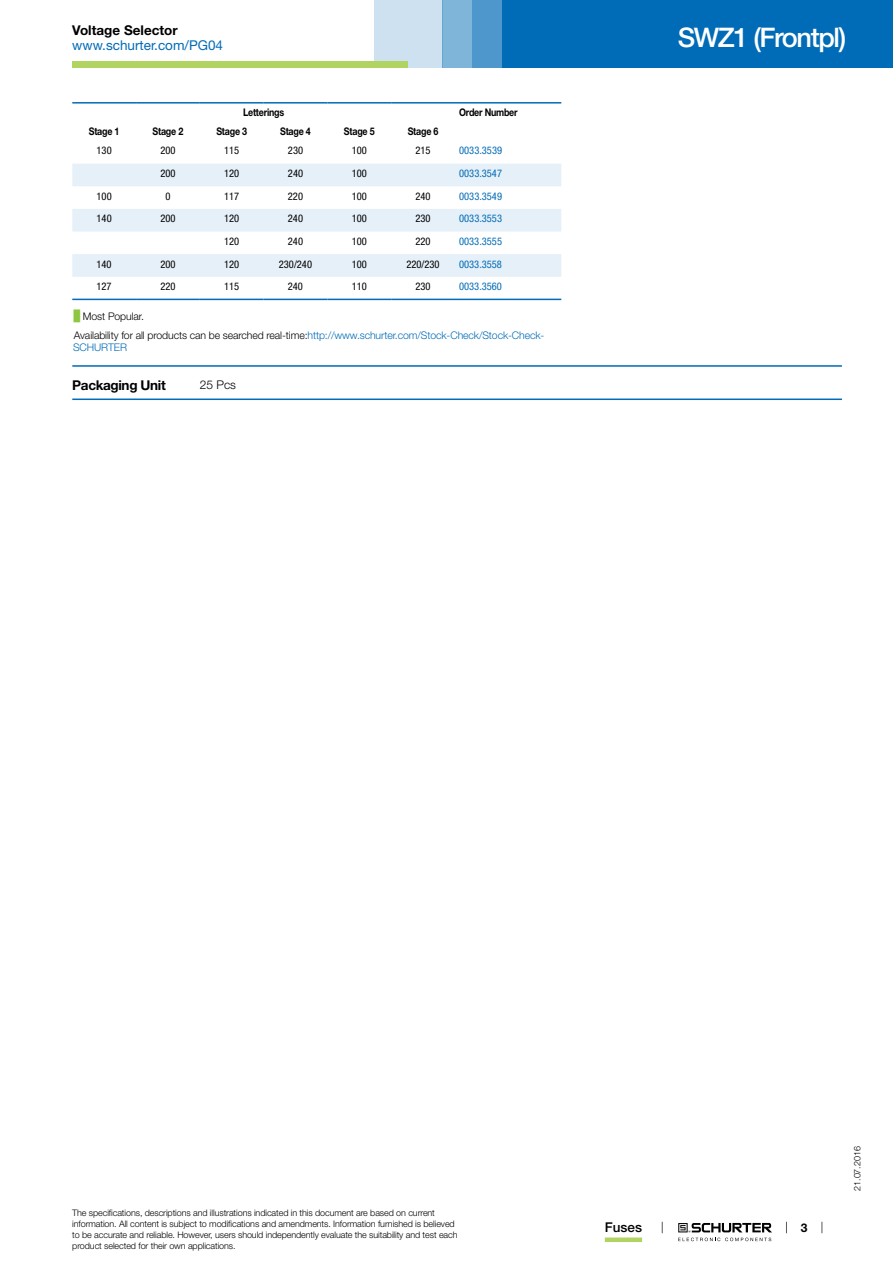
<style>
.page{position:relative;width:893px;height:1263px;background:#fff}
.page>*{position:absolute;margin:0;border:0;box-sizing:border-box;transform-origin:0 0}
.t1{font:500 27px "Helvetica Neue LT";letter-spacing:-.05em;color:#fff}
.t2{font:700 13.5px "Helvetica Neue LT";letter-spacing:-.015em;color:#000}
.t3{font:13.5px "Helvetica Neue LT";color:#006bb6}
.t4{font:500 13.5px "Helvetica Neue LT";color:#000}
.t5{font:300 12px "Helvetica Neue LT";color:#000}
.t6{font:700 12px "Helvetica Neue LT";color:#000}
.t7{font:condensed 10.5px "Helvetica Neue LT";color:#000}
.t8{font:300 10.5px/18.5px "Helvetica Neue LT";letter-spacing:-.01em;color:#000}
.t9{font:condensed 10.5px "Helvetica Neue LT";color:#006bb6}
.t10{font:700 10.5px "Helvetica Neue LT";letter-spacing:-.025em;color:#000;scale:.85 1}
.t11{font:300 10.5px "Helvetica Neue LT";letter-spacing:-.01em;color:#006bb6}
.t12{font:300 9px/10.8px "Helvetica Neue LT";letter-spacing:-.01em;color:#000}
.s1{font-family:"Arial Unicode MS";font-weight:400;color:#8dc63f}
.s2{color:#006bb6}
</style>
<div class="page">
<svg style="left:678px;top:1223px;width:94px;height:18px"></svg>
<div style="left:502px;top:0;width:391px;height:68px;background:#006bb6"></div>
<div style="left:442px;top:0;width:30px;height:68px;background:#80b5da"></div>
<div style="left:472px;top:0;width:30px;height:68px;background:#4d97cc"></div>
<div style="left:374px;top:0;width:68px;height:68px;background:#cde1f0"></div>
<div style="left:72px;top:62px;width:336px;height:6px;background:#b0d361"></div>
<div style="left:605px;top:1237px;width:37px;height:5px;background:#b0d361"></div>
<svg style="left:72px;top:298px;width:489px;height:3px"></svg>
<svg style="left:72px;top:164px;width:489px;height:113px;fill:#e6f0f8"></svg>
<hr style="left:72px;top:102px;width:64px;height:2px;background:#006bb6">
<hr style="left:136px;top:102px;width:64px;height:2px;background:#006bb6">
<hr style="left:200px;top:102px;width:64px;height:2px;background:#006bb6">
<hr style="left:264px;top:102px;width:63px;height:2px;background:#006bb6">
<hr style="left:327px;top:102px;width:64px;height:2px;background:#006bb6">
<hr style="left:391px;top:102px;width:64px;height:2px;background:#006bb6">
<hr style="left:455px;top:102px;width:106px;height:2px;background:#006bb6">
<hr style="left:72px;top:299px;width:64px;height:1px;background:#006bb6">
<hr style="left:136px;top:299px;width:64px;height:1px;background:#006bb6">
<hr style="left:200px;top:299px;width:64px;height:1px;background:#006bb6">
<hr style="left:264px;top:299px;width:63px;height:1px;background:#006bb6">
<hr style="left:327px;top:299px;width:64px;height:1px;background:#006bb6">
<hr style="left:391px;top:299px;width:64px;height:1px;background:#006bb6">
<hr style="left:455px;top:299px;width:106px;height:1px;background:#006bb6">
<hr style="left:72px;top:365px;width:770px;height:2px;background:#006bb6">
<hr style="left:72px;top:398px;width:770px;height:2px;background:#006bb6">
<h2 class="t2" style="left:72px;top:22px;width:107px">Voltage Selector</h2>
<h2 class="t3" style="left:72px;top:37px;width:152px">www.schurter.com/PG04</h2>
<p class="t10" style="left:243px;top:106px;width:50px">Letterings</p>
<p class="t10" style="left:459px;top:106px;width:70px">Order Number</p>
<p class="t10" style="left:89px;top:125px;width:38px">Stage 1</p>
<p class="t10" style="left:153px;top:125px;width:38px">Stage 2</p>
<p class="t10" style="left:216px;top:125px;width:38px">Stage 3</p>
<p class="t10" style="left:280px;top:125px;width:38px">Stage 4</p>
<p class="t10" style="left:344px;top:125px;width:38px">Stage 5</p>
<p class="t10" style="left:408px;top:125px;width:38px">Stage 6</p>
<p class="t7" style="left:97px;top:145px;width:17px">130</p>
<p class="t7" style="left:160px;top:145px;width:17px">200</p>
<p class="t7" style="left:224px;top:145px;width:17px">115</p>
<p class="t7" style="left:288px;top:145px;width:17px">230</p>
<p class="t7" style="left:352px;top:145px;width:17px">100</p>
<p class="t7" style="left:415px;top:145px;width:17px">215</p>
<p class="t9" style="left:459px;top:145px;width:44px">0033.3539</p>
<p class="t7" style="left:160px;top:167px;width:17px">200</p>
<p class="t7" style="left:224px;top:167px;width:17px">120</p>
<p class="t7" style="left:288px;top:167px;width:17px">240</p>
<p class="t7" style="left:352px;top:167px;width:17px">100</p>
<p class="t9" style="left:459px;top:167px;width:44px">0033.3547</p>
<p class="t7" style="left:97px;top:190px;width:17px">100</p>
<p class="t7" style="left:165px;top:190px;width:7px">0</p>
<p class="t7" style="left:224px;top:190px;width:17px">117</p>
<p class="t7" style="left:288px;top:190px;width:17px">220</p>
<p class="t7" style="left:352px;top:190px;width:17px">100</p>
<p class="t7" style="left:415px;top:190px;width:17px">240</p>
<p class="t9" style="left:459px;top:190px;width:44px">0033.3549</p>
<p class="t7" style="left:97px;top:212px;width:17px">140</p>
<p class="t7" style="left:160px;top:212px;width:17px">200</p>
<p class="t7" style="left:224px;top:212px;width:17px">120</p>
<p class="t7" style="left:288px;top:212px;width:17px">240</p>
<p class="t7" style="left:352px;top:212px;width:17px">100</p>
<p class="t7" style="left:415px;top:212px;width:17px">230</p>
<p class="t9" style="left:459px;top:212px;width:44px">0033.3553</p>
<p class="t7" style="left:224px;top:235px;width:17px">120</p>
<p class="t7" style="left:288px;top:235px;width:17px">240</p>
<p class="t7" style="left:352px;top:235px;width:17px">100</p>
<p class="t7" style="left:415px;top:235px;width:17px">220</p>
<p class="t9" style="left:459px;top:235px;width:44px">0033.3555</p>
<p class="t7" style="left:97px;top:258px;width:17px">140</p>
<p class="t7" style="left:160px;top:258px;width:17px">200</p>
<p class="t7" style="left:224px;top:258px;width:17px">120</p>
<p class="t7" style="left:279px;top:258px;width:35px">230/240</p>
<p class="t7" style="left:352px;top:258px;width:17px">100</p>
<p class="t7" style="left:406px;top:258px;width:35px">220/230</p>
<p class="t9" style="left:459px;top:258px;width:44px">0033.3558</p>
<p class="t7" style="left:97px;top:280px;width:17px">127</p>
<p class="t7" style="left:160px;top:280px;width:17px">220</p>
<p class="t7" style="left:224px;top:280px;width:17px">115</p>
<p class="t7" style="left:288px;top:280px;width:17px">240</p>
<p class="t7" style="left:352px;top:280px;width:17px">110</p>
<p class="t7" style="left:415px;top:280px;width:17px">230</p>
<p class="t9" style="left:459px;top:280px;width:44px">0033.3560</p>
<p class="t8" style="left:74px;top:307px;width:472px"><span class="s1">█</span> Most Popular.<br>Availability for all products can be searched real-time:<span class="s2">http://www.schurter.com/Stock-Check/Stock-Check-</span></p>
<p class="t11" style="left:73px;top:341px;width:55px">SCHURTER</p>
<h2 class="t2" style="left:72px;top:377px;width:95px">Packaging Unit</h2>
<h3 class="t5" style="left:200px;top:377px;width:38px">25 Pcs</h3>
<h1 class="t1" style="left:678px;top:21px;width:170px">SWZ1 (Frontpl)</h1>
<p class="t12" style="left:72px;top:1207px;width:387px">The specifications, descriptions and illustrations indicated in this document are based on current information. All content is subject to modifications and amendments. Information furnished is believed to be accurate and reliable. However, users should independently evaluate the suitability and test each product selected for their own applications.</p>
<h2 class="t4" style="left:605px;top:1219px;width:39px">Fuses</h2>
<h3 class="t6" style="left:801px;top:1220px;width:8px">3</h3>
<p class="t12" style="left:852px;top:1191px;width:46px;rotate:-90deg">21.07.2016</p>
</div>
